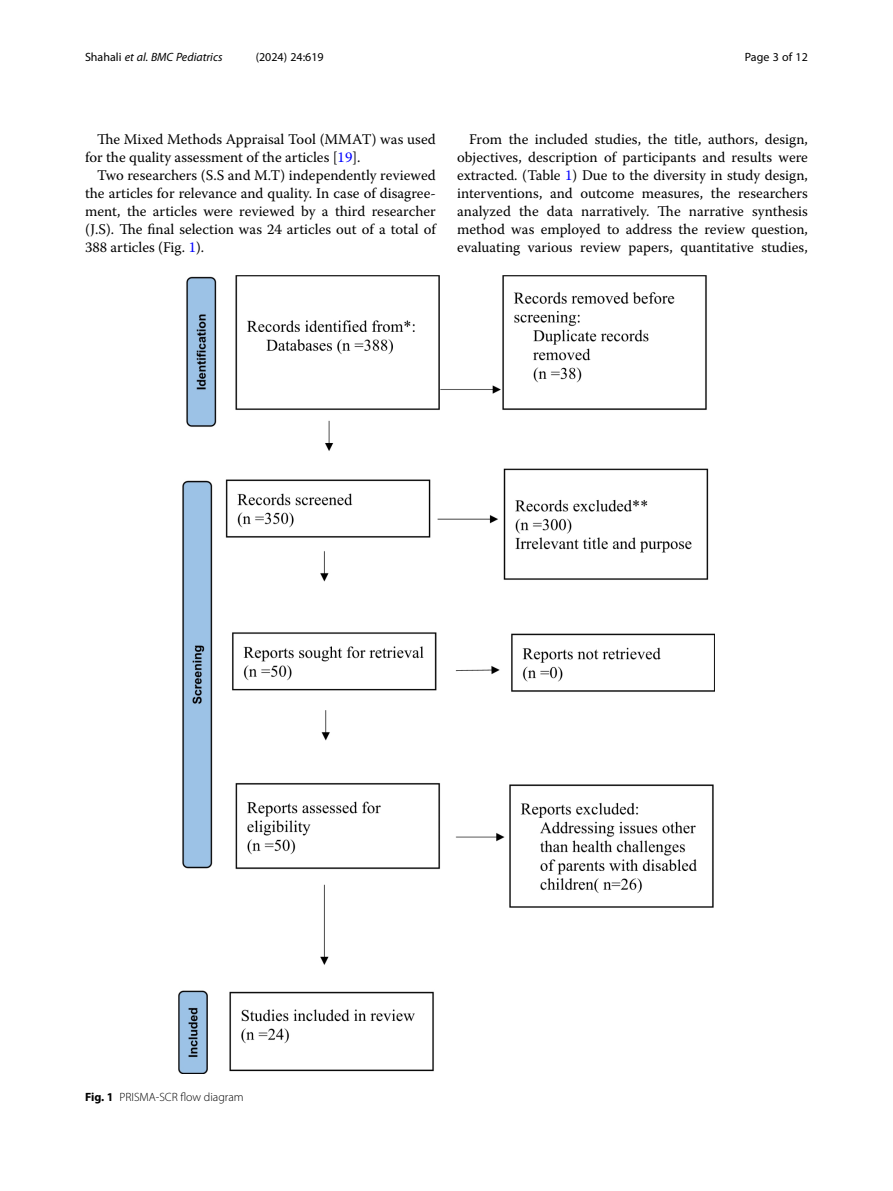
<style>
.page{position:relative;width:893px;height:1191px;background:#fff}
.page>*{position:absolute;margin:0;border:0;box-sizing:border-box;transform-origin:0 0}
.Body_Text_Indent{font:14.7px/18px "Warnock Pro";color:#000;text-align:justify}
.Figure_Caption{font:300 12px "Myriad Pro";color:#000}
.t1{font:italic 12px "Myriad Pro";color:#000}
.t2{font:12px "Myriad Pro";color:#000}
.s1{font-style:normal}
.s2{color:#00f}
.s3{font-weight:700}
</style>
<div class="page">
<img style="left:178px;top:276px;width:536px;height:798px">
<p class="t1" style="left:85px;top:50px;width:139px"><span class="s1">Shahali</span> et al. BMC Pediatrics</p>
<p class="t2" style="left:256px;top:50px;width:70px">(2024) 24:619</p>
<p class="t2" style="left:745px;top:50px;width:65px">Page 3 of 12</p>
<p class="Body_Text_Indent" style="left:85px;top:130px;width:352px;text-indent:12px">The Mixed Methods Appraisal Tool (MMAT) was used for the quality assessment of the articles [<span class="s2">19</span>].</p>
<p class="Body_Text_Indent" style="left:85px;top:166px;width:352px;text-indent:12px">Two researchers (S.S and M.T) independently reviewed the articles for relevance and quality. In case of disagree&shy;ment, the articles were reviewed by a third researcher (J.S). The final selection was 24 articles out of a total of 388 articles (Fig. <span class="s2">1</span>).</p>
<p class="Body_Text_Indent" style="left:457px;top:130px;width:352px;text-indent:12px">From the included studies, the title, authors, design, objectives, description of participants and results were extracted. (Table <span class="s2">1</span>) Due to the diversity in study design, interventions, and outcome measures, the researchers analyzed the data narratively. The narrative synthesis method was employed to address the review question, evaluating various review papers, quantitative studies,</p>
<p class="Figure_Caption" style="left:85px;top:1089px;width:160px"><span class="s3">Fig. 1</span> PRISMA-SCR flow diagram</p>
</div>
